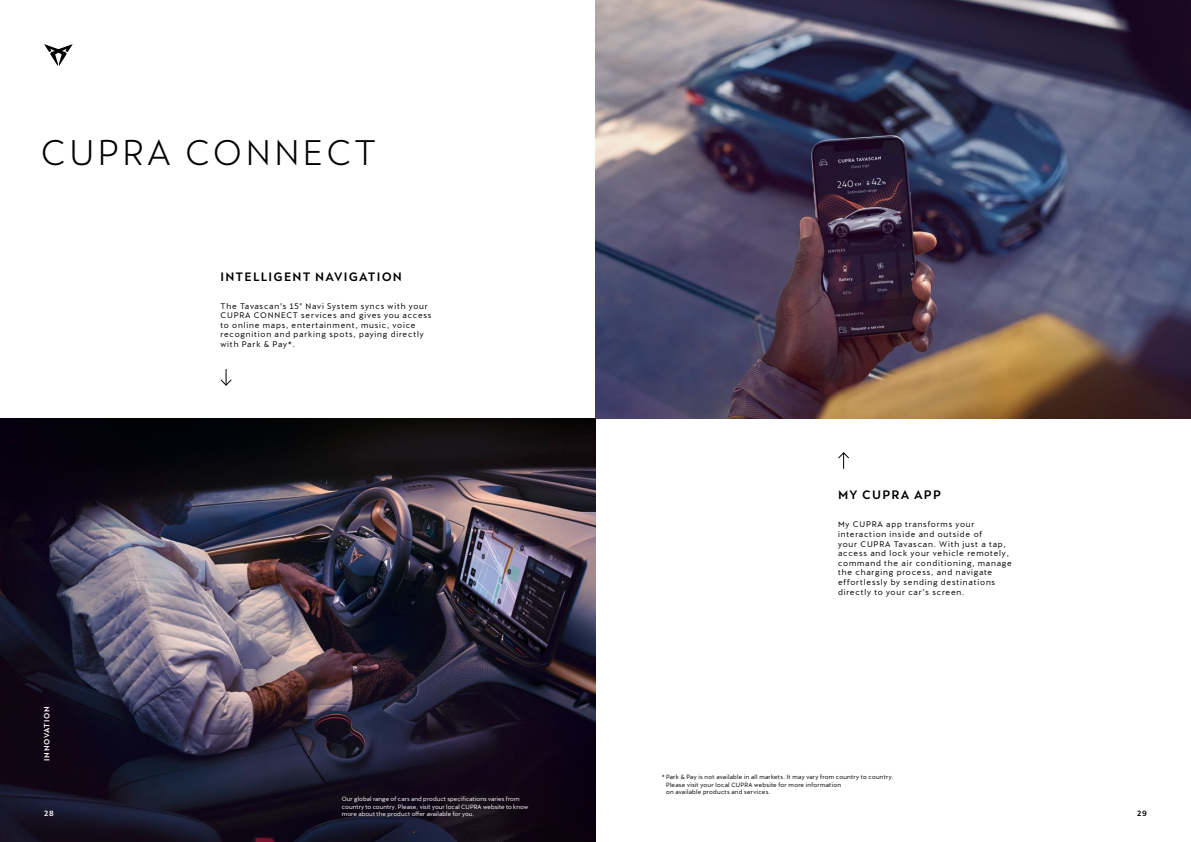
<style>
.page{position:relative;width:1191px;height:842px;background:#fff}
.page>*{position:absolute;margin:0;border:0;box-sizing:border-box;transform-origin:0 0}
.t1{font:35px "Cupra";letter-spacing:.1em;color:#000}
.t2{font:500 12px "Cupra";letter-spacing:.1em;color:#000}
.t3{font:8px/9.6px "Cupra";letter-spacing:.1em;color:#000}
.t4{font:500 7.5px "Cupra";letter-spacing:.1em;color:#fff}
.t5{font:500 7.5px "Cupra";color:#000}
.t6{font:6px/7.2px "Cupra";letter-spacing:.015em;color:#fff}
.t7{font:6px/7.2px "Cupra";letter-spacing:.04em;color:#000}
</style>
<div class="page">
<img style="left:595px;top:0;width:596px;height:419px">
<img style="left:0;top:419px;width:595px;height:423px">
<svg style="left:220px;top:369px;width:12px;height:17px"></svg>
<svg style="left:838px;top:452px;width:11px;height:17px"></svg>
<svg style="left:44px;top:44px;width:29px;height:22px"></svg>
<h1 class="t1" style="left:41px;top:121px;width:337px">CUPRA CONNECT</h1>
<p class="t4" style="left:42px;top:761px;width:56px;rotate:-90deg">INNOVATION</p>
<h2 class="t2" style="left:220px;top:269px;width:183px">INTELLIGENT NAVIGATION</h2>
<p class="t3" style="left:220px;top:300px;width:212px">The Tavascan’s 15" Navi System syncs with your CUPRA CONNECT services and gives you access to online maps, entertainment, music, voice recognition and parking spots, paying directly with Park &amp; Pay*.</p>
<h2 class="t2" style="left:838px;top:488px;width:104px">MY CUPRA APP</h2>
<p class="t3" style="left:838px;top:518px;width:175px">My CUPRA app transforms your interaction inside and outside of<br>your CUPRA Tavascan. With just a tap, access and lock your vehicle remotely, command the air conditioning, manage the charging process, and navigate effortlessly by sending destinations directly to your car’s screen.</p>
<p class="t7" style="left:666px;top:773px;width:229px;text-indent:-4px">* Park &amp; Pay is not available in all markets. It may vary from country to country.<br>Please visit your local CUPRA website for more information<br>on available products and services.</p>
<p class="t6" style="left:342px;top:795px;width:188px">Our global range of cars and product specifications varies from country to country. Please, visit your local CUPRA website to know</p>
<p class="t4" style="left:44px;top:809px;width:11px">28</p>
<p class="t6" style="left:342px;top:809px;width:134px">more about the product offer available for you.</p>
<p class="t5" style="left:1137px;top:809px;width:11px">29</p>
</div>
